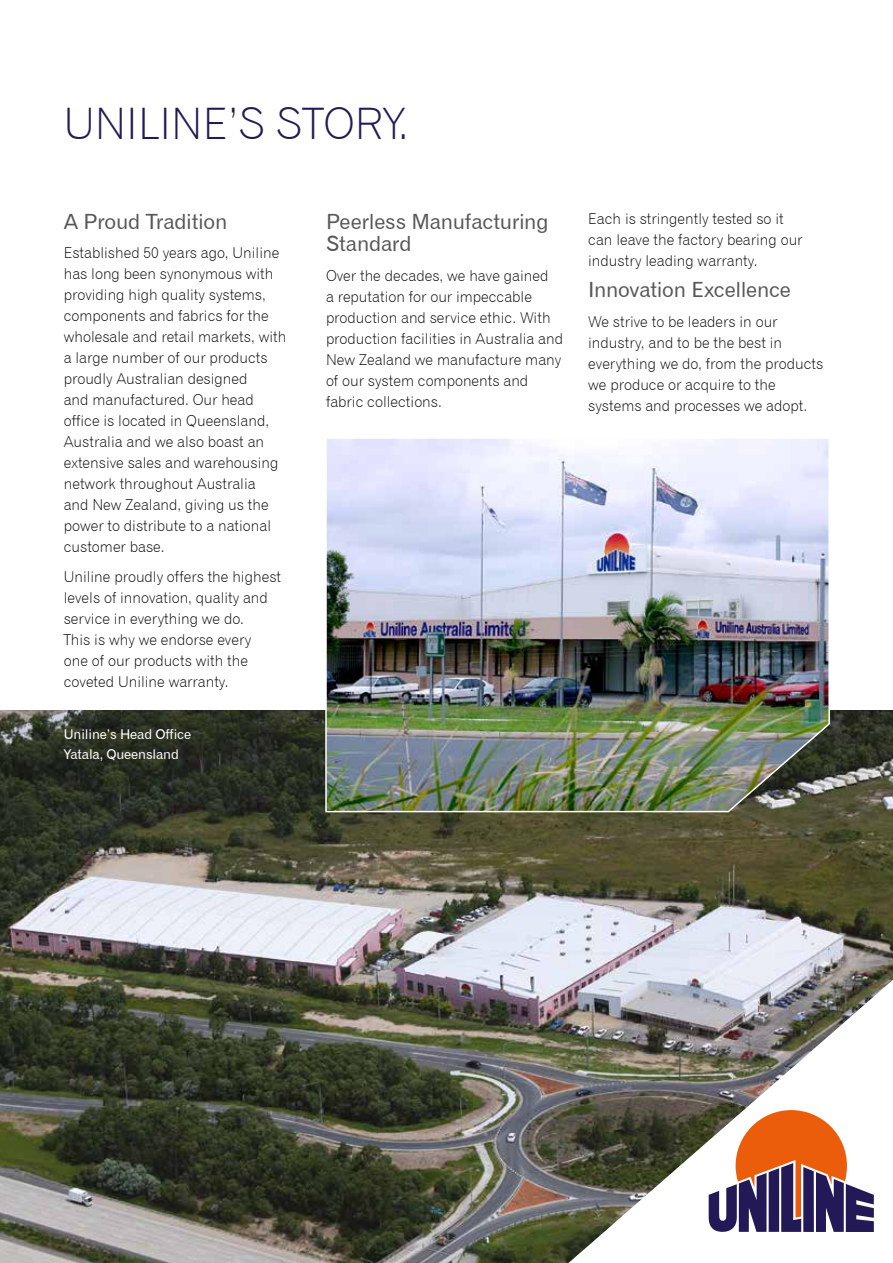
<style>
.page{position:relative;width:893px;height:1263px;background:#fff}
.page>*{position:absolute;margin:0;border:0;box-sizing:border-box;transform-origin:0 0}
.t1{font:43.5px "Gothic 720 BT Light B";color:#231956}
.t2{font:21px/22.5px "Gothic 720 BT Roman B";letter-spacing:-.015em;color:#575756}
.t3{font:15px/21px "Gothic 720 BT Light B";color:#000}
.t4{font:13.5px/19.2px "Gothic 720 BT Roman B";letter-spacing:-.01em;color:#fff}
</style>
<div class="page">
<img style="left:0;top:710px;width:893px;height:553px">
<img style="left:324px;top:439px;width:507px;height:374px">
<img style="left:568px;top:980px;width:325px;height:283px">
<svg style="left:709px;top:1110px;width:165px;height:122px"></svg>
<h1 class="t1" style="left:64px;top:97px;width:346px">UNILINE’S STORY.</h1>
<h2 class="t2" style="left:64px;top:210px;width:165px">A Proud Tradition</h2>
<p class="t3" style="left:64px;top:242px;width:224px">Established 50 years ago, Uniline has long been synonymous with providing high quality systems, components and fabrics for the wholesale and retail markets, with a large number of our products proudly Australian designed<br>and manufactured. Our head office is located in Queensland,<br>Australia and we also boast an extensive sales and warehousing network throughout Australia<br>and New Zealand, giving us the power to distribute to a national customer base.</p>
<p class="t3" style="left:64px;top:566px;width:219px">Uniline proudly offers the highest levels of innovation, quality and service in everything we do.<br>This is why we endorse every<br>one of our products with the coveted Uniline warranty.</p>
<p class="t4" style="left:64px;top:725px;width:129px">Uniline’s Head Office<br>Yatala, Queensland</p>
<h2 class="t2" style="left:326px;top:210px;width:224px">Peerless Manufacturing<br>Standard</h2>
<p class="t3" style="left:326px;top:265px;width:239px">Over the decades, we have gained<br>a reputation for our impeccable production and service ethic. With production facilities in Australia and<br>New Zealand we manufacture many of our system components and fabric collections.</p>
<p class="t3" style="left:588px;top:208px;width:216px">Each is stringently tested so it can leave the factory bearing our industry leading warranty.</p>
<h2 class="t2" style="left:588px;top:278px;width:204px">Innovation Excellence</h2>
<p class="t3" style="left:588px;top:311px;width:237px">We strive to be leaders in our industry, and to be the best in everything we do, from the products we produce or acquire to the systems and processes we adopt.</p>
</div>
